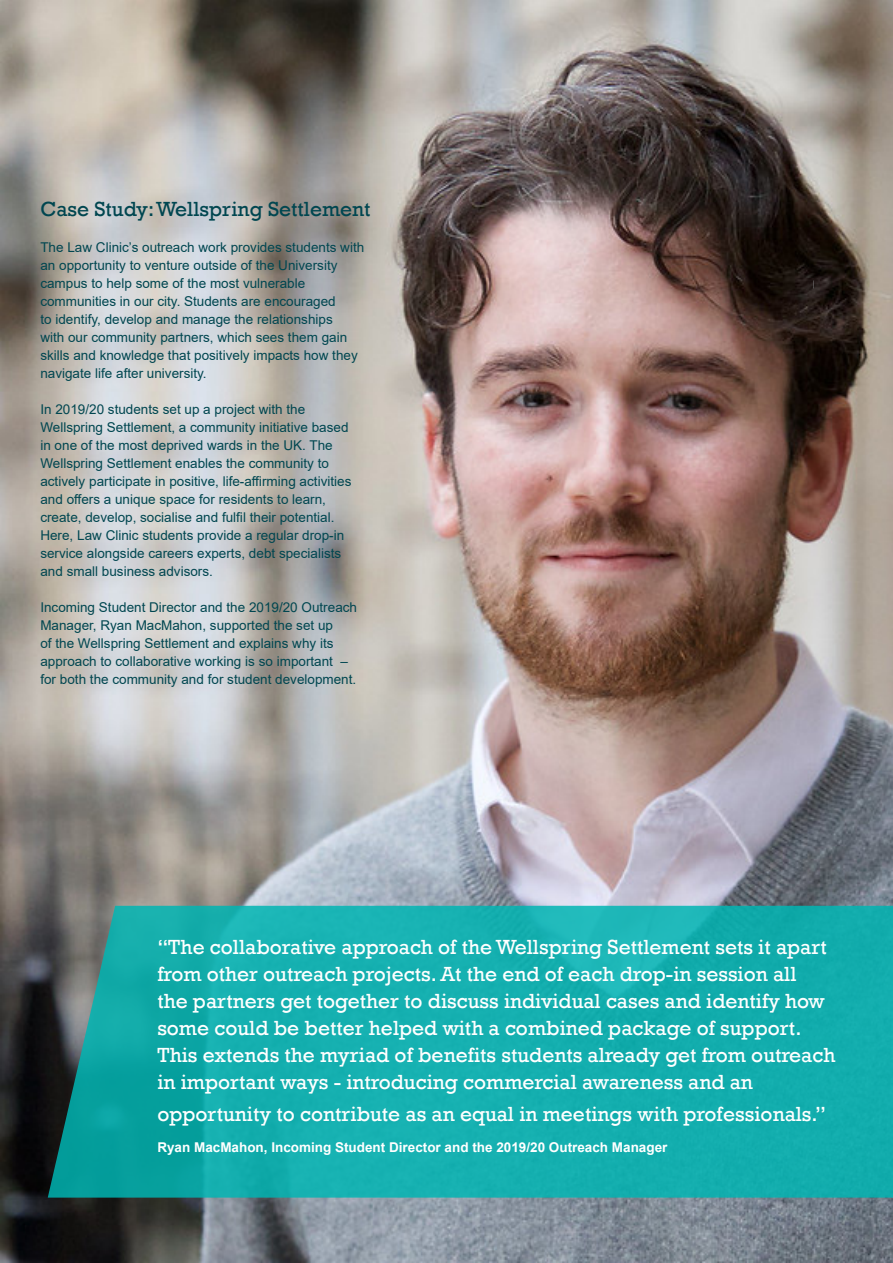
<style>
.page{position:relative;width:893px;height:1263px;background:#fff}
.page>*{position:absolute;margin:0;border:0;box-sizing:border-box;transform-origin:0 0}
.Introduction{font:21px/27px "Rockwell";color:#fff}
.Body_text{font:21px "Rockwell";color:#004650}
.Body_text-2{font:13.5px/18px "Arial";color:#004650}
.Introduction-2{font:700 13.5px "Arial";color:#fff}
</style>
<div class="page">
<img style="left:0;top:0;width:893px;height:1263px">
<svg style="left:48px;top:906px;width:845px;height:291px;background:#15a9a9"></svg>
<p class="Body_text" style="left:40px;top:197px;width:332px">Case Study: Wellspring Settlement</p>
<p class="Body_text-2" style="left:40px;top:238px;width:325px">The Law Clinic’s outreach work provides students with an opportunity to venture outside of the University campus to help some of the most vulnerable communities in our city. Students are encouraged<br>to identify, develop and manage the relationships<br>with our community partners, which sees them gain skills and knowledge that positively impacts how they navigate life after university.</p>
<p class="Body_text-2" style="left:40px;top:400px;width:312px">In 2019/20 students set up a project with the Wellspring Settlement, a community initiative based in one of the most deprived wards in the UK. The Wellspring Settlement enables the community to actively participate in positive, life-affirming activities and offers a unique space for residents to learn, create, develop, socialise and fulfil their potential.<br>Here, Law Clinic students provide a regular drop-in service alongside careers experts, debt specialists and small business advisors.</p>
<p class="Body_text-2" style="left:40px;top:598px;width:318px">Incoming Student Director and the 2019/20 Outreach Manager, Ryan MacMahon, supported the set up<br>of the Wellspring Settlement and explains why its approach to collaborative working is so important – for both the community and for student development.</p>
<p class="Introduction" style="left:157px;top:934px;width:679px">“The collaborative approach of the Wellspring Settlement sets it apart from other outreach projects. At the end of each drop-in session all<br>the partners get together to discuss individual cases and identify how some could be better helped with a combined package of support.<br>This extends the myriad of benefits students already get from outreach in important ways - introducing commercial awareness and an</p>
<p class="Introduction" style="left:157px;top:1100px;width:670px">opportunity to contribute as an equal in meetings with professionals.”</p>
<p class="Introduction-2" style="left:157px;top:1138px;width:512px">Ryan MacMahon, Incoming Student Director and the 2019/20 Outreach Manager</p>
</div>
